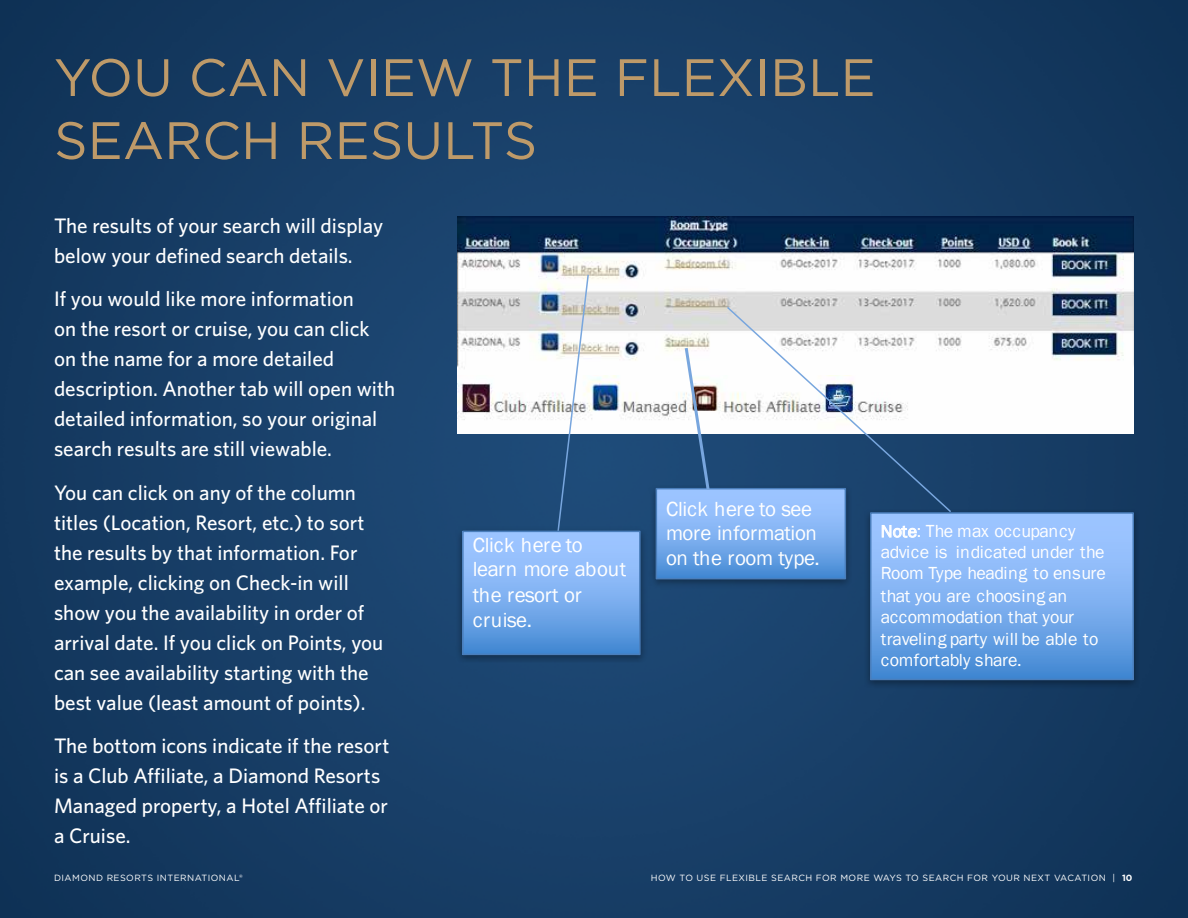
<style>
.page{position:relative;width:1188px;height:918px;background:#fff}
.page>*{position:absolute;margin:0;border:0;box-sizing:border-box;transform-origin:0 0}
.t1{font:52.5px/63px "Gotham";color:#be9a69}
.t2{font:500 21px/30px "Whitney";color:#fff}
.t3{font:21px/25px "Franklin Gothic";letter-spacing:-.015em;color:#fff}
.t4{font:18px/21.5px "Franklin Gothic";letter-spacing:-.02em;color:#fff}
.t5{font:9px "Gotham";letter-spacing:.05em;color:#fff}
.s1{font-size:17.55px}
.s2{font-weight:700}
</style>
<div class="page">
<img style="left:0;top:0;width:1188px;height:918px">
<img style="left:458px;top:216px;width:676px;height:217px">
<img style="left:843px;top:514px;width:9px;height:76px">
<img style="left:648px;top:485px;width:195px;height:105px">
<div style="left:656px;top:489px;width:189px;height:90px;background:linear-gradient(to bottom,#abceff,#4e90d8)"></div>
<div style="left:656px;top:488px;width:190px;height:91px;border:2px solid #4a7ebb"></div>
<img style="left:952px;top:509px;width:188px;height:180px">
<img style="left:864px;top:511px;width:264px;height:178px">
<div style="left:871px;top:513px;width:262px;height:166px;background:linear-gradient(to bottom,#abceff,#4d8fd7)"></div>
<div style="left:870px;top:512px;width:264px;height:168px;border:2px solid #4a7ebb"></div>
<svg style="left:882px;top:525px;width:35px;height:13px"></svg>
<svg style="left:727px;top:307px;width:225px;height:207px"></svg>
<svg style="left:685px;top:347px;width:25px;height:145px"></svg>
<svg style="left:557px;top:274px;width:33px;height:248px"></svg>
<img style="left:455px;top:655px;width:193px;height:8px">
<img style="left:455px;top:522px;width:193px;height:133px">
<div style="left:463px;top:531px;width:177px;height:123px;background:linear-gradient(to bottom,#accfff,#4c8fd7)"></div>
<div style="left:462px;top:531px;width:179px;height:124px;border:2px solid #4a7ebb"></div>
<h1 class="t1" style="left:54px;top:45px;width:823px">YOU CAN VIEW THE FLEXIBLE<br>SEARCH RESULTS</h1>
<p class="t2" style="left:54px;top:210px;width:331px">The results of your search will display below your defined search details.</p>
<p class="t2" style="left:54px;top:284px;width:343px">If you would like more information<br>on the resort or cruise, you can click on the name for a more detailed description. Another tab will open with detailed information, so your original search results are still viewable.</p>
<p class="t2" style="left:54px;top:477px;width:331px">You can click on any of the column titles (Location, Resort, etc.) to sort the results by that information. For example, clicking on Check-in will show you the availability in order of arrival date. If you click on Points, you can see availability starting with the best value (least amount of points).</p>
<p class="t2" style="left:54px;top:731px;width:337px">The bottom icons indicate if the resort is a Club Affiliate, a Diamond Resorts<br>Managed property, a Hotel Affiliate or a Cruise.</p>
<p class="t3" style="left:473px;top:533px;width:155px">Click here to learn more about the resort or cruise.</p>
<p class="t3" style="left:666px;top:497px;width:155px">Click here to see more information on the room type.</p>
<p class="t4" style="left:881px;top:521px;width:227px"><span class="s1">Note</span>: The max occupancy advice is indicated under the<br>Room Type heading to ensure that you are choosing an accommodation that your traveling party will be able to comfortably share.</p>
<p class="t5" style="left:54px;top:872px;width:190px">DIAMOND RESORTS INTERNATIONAL®</p>
<p class="t5" style="left:651px;top:872px;width:483px">HOW TO USE FLEXIBLE SEARCH FOR MORE WAYS TO SEARCH FOR YOUR NEXT VACATION | <span class="s2">10</span></p>
</div>
